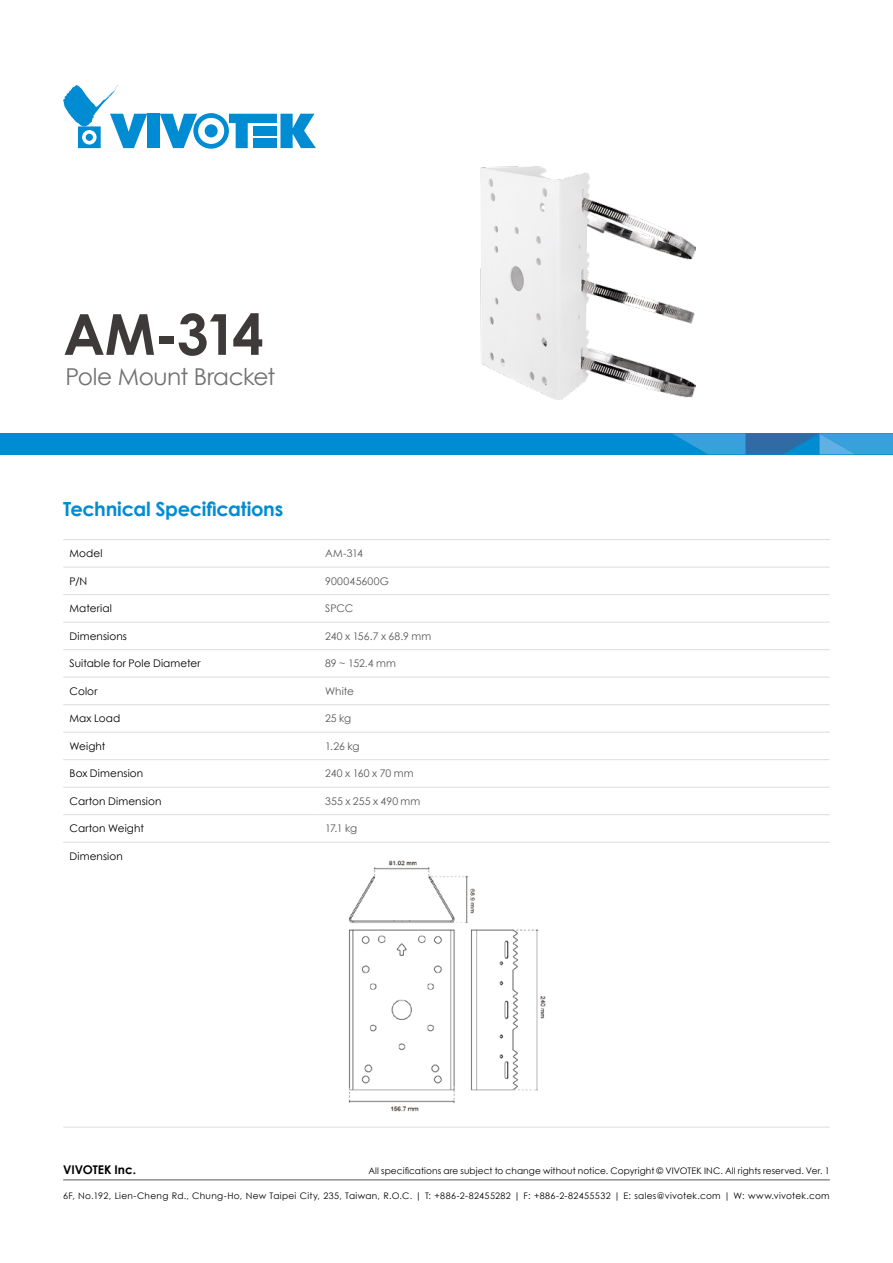
<style>
.page{position:relative;width:893px;height:1263px;background:#fff}
.page>*{position:absolute;margin:0;border:0;box-sizing:border-box;transform-origin:0 0}
.t1{font:700 56.55px "Century Gothic";color:#3e3a39}
.t2{font:23.25px "Century Gothic";letter-spacing:-.02em;color:#727171}
.t3{font:700 19.5px "Century Gothic";letter-spacing:-.02em;color:#008cd3}
.t4{font:700 12px "Century Gothic";letter-spacing:-.005em;color:#000}
.t5{font:10.5px "Century Gothic";letter-spacing:.01em;color:#000}
.t6{font:10.5px "Century Gothic";letter-spacing:.005em;color:#595757}
.t7{font:10.5px "Century Gothic";letter-spacing:.025em;color:#595757}
.t8{font:9px "Century Gothic";letter-spacing:.02em;color:#000}
</style>
<div class="page">
<div style="left:147px;top:114px;width:13px;height:34px;background:#008cd3"></div>
<svg style="left:160px;top:113px;width:156px;height:36px"></svg>
<svg style="left:63px;top:85px;width:84px;height:63px"></svg>
<div style="left:86px;top:134px;width:7px;height:7px;background:#008cd3;border-radius:50%"></div>
<div style="left:0;top:433px;width:893px;height:22px;background:#008cd3"></div>
<svg style="left:672px;top:433px;width:221px;height:21px"></svg>
<hr style="left:63px;top:539px;width:256px;height:1px;background:#dcdddd">
<hr style="left:319px;top:539px;width:511px;height:1px;background:#dcdddd">
<hr style="left:63px;top:567px;width:256px;height:1px;background:#dcdddd">
<hr style="left:319px;top:567px;width:511px;height:1px;background:#dcdddd">
<hr style="left:63px;top:594px;width:256px;height:1px;background:#dcdddd">
<hr style="left:319px;top:594px;width:511px;height:1px;background:#dcdddd">
<hr style="left:63px;top:622px;width:256px;height:1px;background:#dcdddd">
<hr style="left:319px;top:622px;width:511px;height:1px;background:#dcdddd">
<hr style="left:63px;top:649px;width:256px;height:1px;background:#dcdddd">
<hr style="left:319px;top:649px;width:511px;height:1px;background:#dcdddd">
<hr style="left:63px;top:677px;width:256px;height:1px;background:#dcdddd">
<hr style="left:319px;top:677px;width:511px;height:1px;background:#dcdddd">
<hr style="left:63px;top:704px;width:256px;height:1px;background:#dcdddd">
<hr style="left:319px;top:704px;width:511px;height:1px;background:#dcdddd">
<hr style="left:63px;top:732px;width:256px;height:1px;background:#dcdddd">
<hr style="left:319px;top:732px;width:511px;height:1px;background:#dcdddd">
<hr style="left:63px;top:759px;width:256px;height:1px;background:#dcdddd">
<hr style="left:319px;top:759px;width:511px;height:1px;background:#dcdddd">
<hr style="left:63px;top:787px;width:256px;height:1px;background:#dcdddd">
<hr style="left:319px;top:787px;width:511px;height:1px;background:#dcdddd">
<hr style="left:63px;top:814px;width:256px;height:1px;background:#dcdddd">
<hr style="left:319px;top:814px;width:511px;height:1px;background:#dcdddd">
<hr style="left:63px;top:842px;width:256px;height:1px;background:#dcdddd">
<hr style="left:319px;top:842px;width:511px;height:1px;background:#dcdddd">
<hr style="left:63px;top:1127px;width:256px;height:1px;background:#dcdddd">
<hr style="left:319px;top:1127px;width:511px;height:1px;background:#dcdddd">
<img style="left:480px;top:167px;width:215px;height:233px">
<hr style="left:63px;top:1179px;width:767px;height:1px;background:#595757">
<img style="left:349px;top:860px;width:197px;height:252px">
<h1 class="t1" style="left:63px;top:291px;width:202px">AM-314</h1>
<h2 class="t2" style="left:65px;top:361px;width:211px">Pole Mount Bracket</h2>
<h3 class="t3" style="left:63px;top:494px;width:222px">Technical Specifications</h3>
<p class="t5" style="left:70px;top:546px;width:34px">Model</p>
<p class="t6" style="left:325px;top:546px;width:39px">AM-314</p>
<p class="t5" style="left:70px;top:573px;width:19px">P/N</p>
<p class="t7" style="left:325px;top:573px;width:66px">900045600G</p>
<p class="t5" style="left:70px;top:601px;width:44px">Material</p>
<p class="t6" style="left:325px;top:601px;width:30px">SPCC</p>
<p class="t5" style="left:70px;top:628px;width:59px">Dimensions</p>
<p class="t6" style="left:325px;top:628px;width:108px">240 x 156.7 x 68.9 mm</p>
<p class="t5" style="left:70px;top:656px;width:133px">Suitable for Pole Diameter</p>
<p class="t6" style="left:325px;top:656px;width:72px">89 ~ 152.4 mm</p>
<p class="t5" style="left:70px;top:683px;width:29px">Color</p>
<p class="t6" style="left:325px;top:683px;width:30px">White</p>
<p class="t5" style="left:70px;top:711px;width:52px">Max Load</p>
<p class="t6" style="left:325px;top:711px;width:28px">25 kg</p>
<p class="t5" style="left:70px;top:738px;width:37px">Weight</p>
<p class="t6" style="left:325px;top:738px;width:36px">1.26 kg</p>
<p class="t5" style="left:70px;top:766px;width:75px">Box Dimension</p>
<p class="t6" style="left:325px;top:766px;width:90px">240 x 160 x 70 mm</p>
<p class="t5" style="left:70px;top:793px;width:93px">Carton Dimension</p>
<p class="t6" style="left:325px;top:793px;width:97px">355 x 255 x 490 mm</p>
<p class="t5" style="left:70px;top:821px;width:76px">Carton Weight</p>
<p class="t6" style="left:325px;top:821px;width:34px">17.1 kg</p>
<p class="t5" style="left:70px;top:849px;width:55px">Dimension</p>
<h3 class="t4" style="left:63px;top:1161px;width:74px">VIVOTEK Inc.</h3>
<p class="t8" style="left:368px;top:1164px;width:463px">All specifications are subject to change without notice. Copyright © VIVOTEK INC. All rights reserved. Ver. 1</p>
<p class="t8" style="left:63px;top:1189px;width:768px">6F, No.192, Lien-Cheng Rd., Chung-Ho, New Taipei City, 235, Taiwan, R.O.C. | T: +886-2-82455282 | F: +886-2-82455532 | E: sales@vivotek.com | W: www.vivotek.com</p>
</div>
